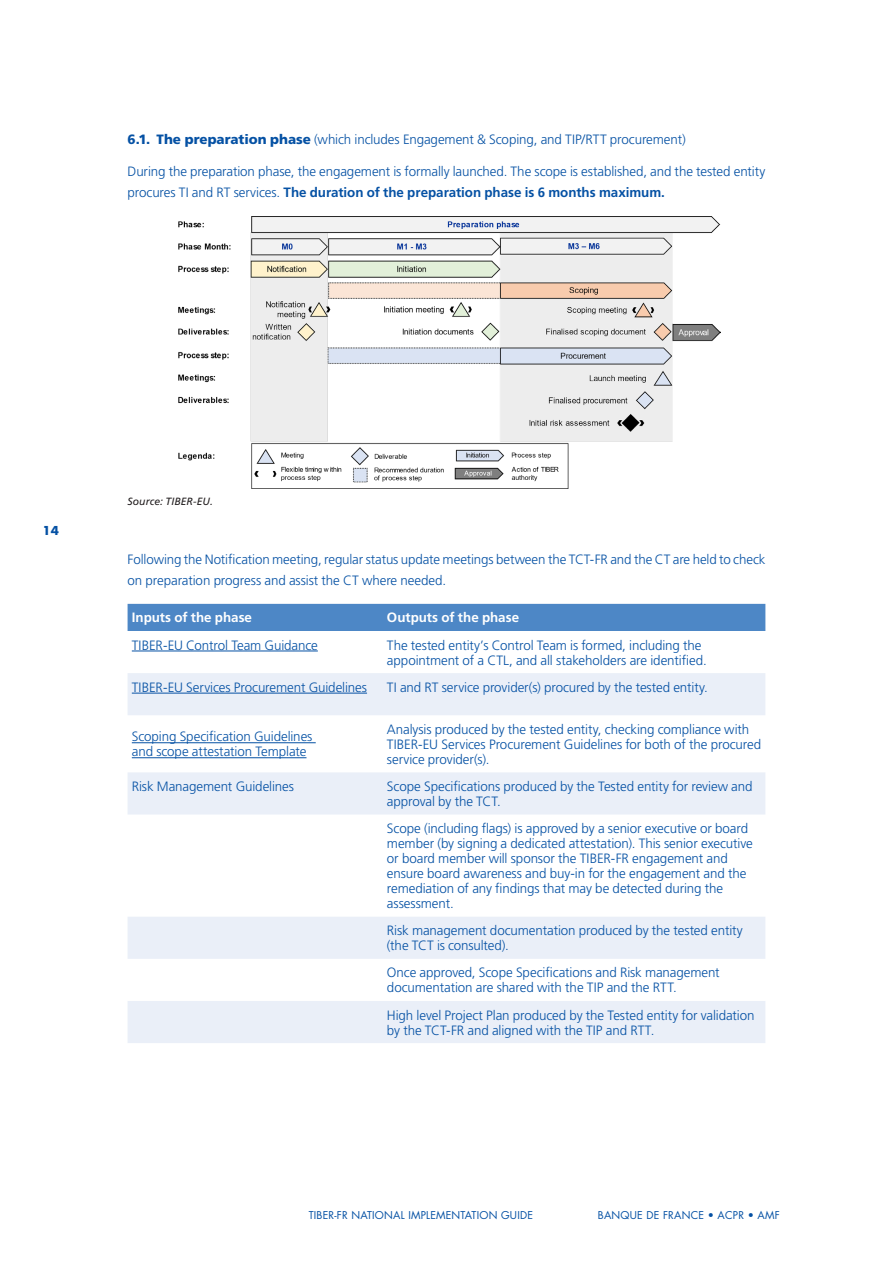
<style>
.page{position:relative;width:893px;height:1263px;background:#fff}
.page>*{position:absolute;margin:0;border:0;box-sizing:border-box;transform-origin:0 0}
.t1{font:300 13.5px/15px "Frutiger LT Std";letter-spacing:-.01em;color:#0551a4}
.t2{font:700 13.5px "Frutiger LT Std";color:#fff}
.t3{font:700 12px "Futura Std";color:#0551a4}
.t4{font:10.5px "Futura Std";letter-spacing:.02em;color:#0551a4}
.t5{font:italic 10.5px "Frutiger LT Std";letter-spacing:.01em;color:#231f20}
.s1{font-weight:900}
.s2{font-weight:700}
</style>
<div class="page">
<div style="left:128px;top:604px;width:637px;height:27px;background:#4d87c6"></div>
<svg style="left:128px;top:673px;width:637px;height:370px"></svg>
<hr style="left:132px;top:651px;width:186px;height:1px;background:#0551a4">
<hr style="left:132px;top:693px;width:235px;height:1px;background:#0551a4">
<hr style="left:132px;top:742px;width:184px;height:1px;background:#0551a4">
<hr style="left:132px;top:757px;width:174px;height:1px;background:#0551a4">
<img style="left:178px;top:217px;width:542px;height:272px">
<p class="t1" style="left:128px;top:132px;width:560px"><span class="s1">6.1. The preparation phase</span> (which includes Engagement &amp; Scoping, and TIP/RTT procurement)</p>
<p class="t1" style="left:128px;top:161px;width:639px;line-height:21px">During the preparation phase, the engagement is formally launched. The scope is established, and the tested entity procures TI and RT services. <span class="s2">The duration of the preparation phase is 6 months maximum.</span></p>
<p class="t3" style="left:43px;top:522px;width:18px">14</p>
<p class="t5" style="left:128px;top:496px;width:87px">Source: TIBER-EU.</p>
<p class="t1" style="left:128px;top:549px;width:639px;line-height:21px">Following the Notification meeting, regular status update meetings between the TCT‑FR and the CT are held to check on preparation progress and assist the CT where needed.</p>
<p class="t2" style="left:132px;top:610px;width:122px">Inputs of the phase</p>
<p class="t2" style="left:387px;top:610px;width:134px">Outputs of the phase</p>
<p class="t1" style="left:132px;top:638px;width:188px">TIBER-EU Control Team Guidance</p>
<p class="t1" style="left:387px;top:638px;width:321px">The tested entity’s Control Team is formed, including the appointment of a CTL, and all stakeholders are identified.</p>
<p class="t1" style="left:132px;top:680px;width:237px">TIBER-EU Services Procurement Guidelines</p>
<p class="t1" style="left:387px;top:680px;width:322px">TI and RT service provider(s) procured by the tested entity.</p>
<p class="t1" style="left:132px;top:729px;width:182px">Scoping Specification Guidelines and scope attestation Template</p>
<p class="t1" style="left:387px;top:722px;width:376px">Analysis produced by the tested entity, checking compliance with<br>TIBER-EU Services Procurement Guidelines for both of the procured service provider(s).</p>
<p class="t1" style="left:132px;top:779px;width:164px">Risk Management Guidelines</p>
<p class="t1" style="left:387px;top:779px;width:367px">Scope Specifications produced by the Tested entity for review and approval by the TCT.</p>
<p class="t1" style="left:387px;top:821px;width:367px">Scope (including flags) is approved by a senior executive or board member (by signing a dedicated attestation). This senior executive or board member will sponsor the TIBER-FR engagement and ensure board awareness and buy-in for the engagement and the remediation of any findings that may be detected during the assessment.</p>
<p class="t1" style="left:387px;top:923px;width:357px">Risk management documentation produced by the tested entity (the TCT is consulted).</p>
<p class="t1" style="left:387px;top:965px;width:334px">Once approved, Scope Specifications and Risk management documentation are shared with the TIP and the RTT.</p>
<p class="t1" style="left:387px;top:1008px;width:369px">High level Project Plan produced by the Tested entity for validation by the TCT-FR and aligned with the TIP and RTT.</p>
<p class="t4" style="left:309px;top:1208px;width:226px">TIBER-FR NATIONAL IMPLEMENTATION GUIDE</p>
<p class="t4" style="left:598px;top:1208px;width:183px">BANQUE DE FRANCE • ACPR • AMF</p>
</div>
